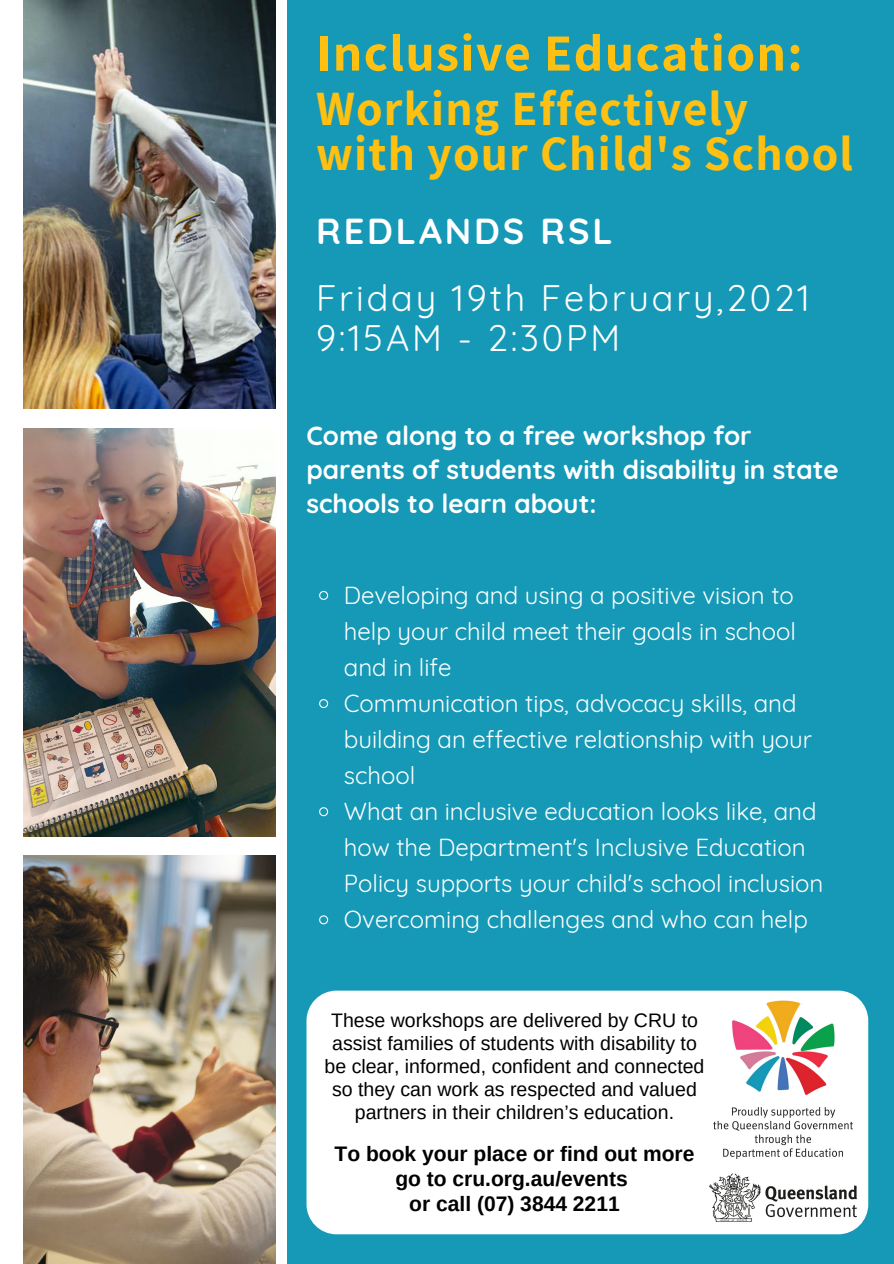
<style>
.page{position:relative;width:894px;height:1264px;background:#fff}
.page>*{position:absolute;margin:0;border:0;box-sizing:border-box;transform-origin:0 0}
.t1{font:700 52.05px "Assistant";letter-spacing:.025em;color:#ffc011}
.t2{font:700 48px "Assistant";letter-spacing:.025em;color:#ffc011}
.t3{font:36px "Quicksand";letter-spacing:.08em;color:#fff}
.t4{font:700 36px "Quicksand";letter-spacing:.08em;color:#fff}
.t5{font:700 26.25px/33.9px "Quicksand";color:#fff}
.t6{font:24px/36px "Quicksand";color:#fff}
.t7{font:700 21px/25px "Arimo";color:#000;text-align:center}
.t8{font:19.5px/23.1px "Arimo";color:#000;text-align:center}
</style>
<div class="page">
<div style="left:287px;top:0;width:606px;height:1263px;background:#1599b6"></div>
<div style="left:306px;top:990px;width:562px;height:244px;background:#fff;border-radius:30px"></div>
<img style="left:732px;top:1000px;width:103px;height:95px">
<img style="left:709px;top:1107px;width:147px;height:114px">
<img style="left:23px;top:0;width:253px;height:409px">
<img style="left:23px;top:428px;width:253px;height:409px">
<img style="left:23px;top:855px;width:253px;height:408px">
<svg style="left:319px;top:590px;width:10px;height:10px"></svg>
<svg style="left:319px;top:699px;width:10px;height:10px"></svg>
<svg style="left:319px;top:807px;width:10px;height:10px"></svg>
<svg style="left:319px;top:915px;width:10px;height:10px"></svg>
<p class="t1" style="left:316px;top:17px;width:488px">Inclusive Education:</p>
<p class="t2" style="left:316px;top:76px;width:433px">Working Effectively</p>
<p class="t2" style="left:316px;top:121px;width:538px">with your Child's School</p>
<p class="t4" style="left:316px;top:208px;width:298px">REDLANDS RSL</p>
<p class="t3" style="left:316px;top:275px;width:494px">Friday 19th February,2021</p>
<p class="t3" style="left:316px;top:315px;width:306px">9:15AM - 2:30PM</p>
<p class="t5" style="left:306px;top:418px;width:533px">Come along to a free workshop for parents of students with disability in state schools to learn about:</p>
<p class="t6" style="left:344px;top:577px;width:453px;text-align:justify">Developing and using a positive vision to help your child meet their goals in school and in life</p>
<p class="t6" style="left:344px;top:685px;width:469px">Communication tips, advocacy skills, and building an effective relationship with your school</p>
<p class="t6" style="left:344px;top:793px;width:481px">What an inclusive education looks like, and how the Department's Inclusive Education<br>Policy supports your child's school inclusion</p>
<p class="t6" style="left:344px;top:901px;width:465px">Overcoming challenges and who can help</p>
<p class="t8" style="left:324px;top:1008px;width:381px">These workshops are delivered by CRU to assist families of students with disability to be clear, informed, confident and connected so they can work as respected and valued partners in their children’s education.</p>
<p class="t7" style="left:334px;top:1141px;width:361px">To book your place or find out more go to cru.org.au/events</p>
<p class="t7" style="left:409px;top:1191px;width:212px">or call (07) 3844 2211</p>
</div>
